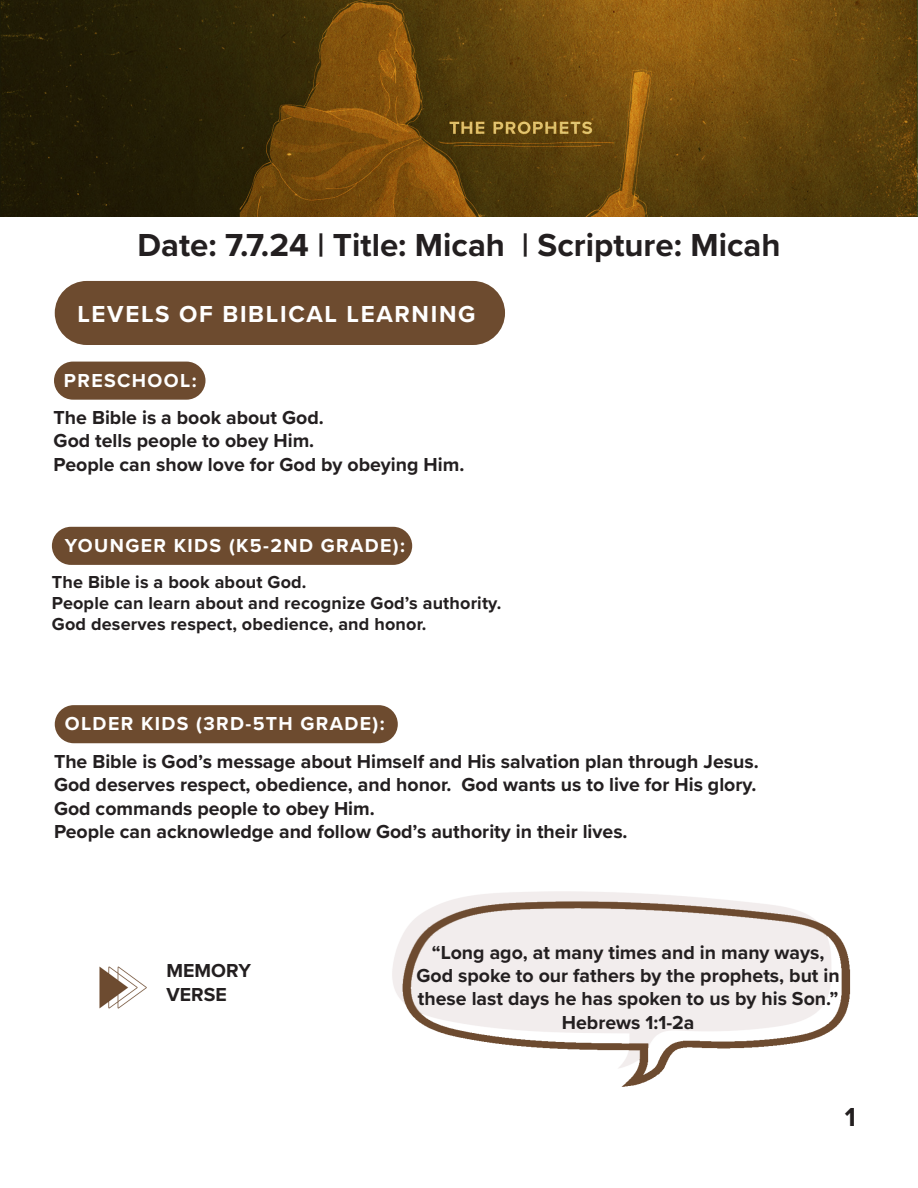
<style>
.page{position:relative;width:918px;height:1188px;background:#fff}
.page>*{position:absolute;margin:0;border:0;box-sizing:border-box;transform-origin:0 0}
.Lesson_Title{font:700 33px "Proxima Nova";color:#231f20}
.t1{font:700 27px "Proxima Nova";color:#231f20}
.Paragraph_Style_3{font:700 24px "Proxima Nova";letter-spacing:.07em;color:#fff}
.Paragraph_Style_2{font:700 19.5px "Proxima Nova";color:#231f20}
.Memory_Verse{font:700 19.5px/23.4px "Proxima Nova";color:#231f20;text-align:center}
.Paragraph_Style_1{font:700 19.5px "Proxima Nova";letter-spacing:.07em;color:#fff}
.Paragraph_Style_5{font:700 18px "Proxima Nova";letter-spacing:.01em;color:#231f20}
</style>
<div class="page">
<img style="left:0;top:0;width:918px;height:216px">
<img style="left:392px;top:891px;width:459px;height:196px">
<img style="left:99px;top:966px;width:48px;height:43px">
<div style="left:55px;top:281px;width:450px;height:64px;background:#6d4b2f;border-radius:32px"></div>
<div style="left:54px;top:362px;width:152px;height:38px;background:#6d4b2f;border-radius:19px"></div>
<div style="left:52px;top:527px;width:360px;height:38px;background:#6d4b2f;border-radius:19px"></div>
<div style="left:55px;top:705px;width:343px;height:38px;background:#6d4b2f;border-radius:19px"></div>
<p class="Lesson_Title" style="left:137px;top:220px;width:645px">Date: 7.7.24 | Title: Micah | Scripture: Micah</p>
<p class="Paragraph_Style_3" style="left:77px;top:296px;width:400px">LEVELS OF BIBLICAL LEARNING</p>
<p class="Paragraph_Style_1" style="left:64px;top:366px;width:134px">PRESCHOOL:</p>
<p class="Paragraph_Style_2" style="left:54px;top:403px;width:272px">The Bible is a book about God.</p>
<p class="Paragraph_Style_2" style="left:54px;top:426px;width:262px">God tells people to obey Him.</p>
<p class="Paragraph_Style_2" style="left:54px;top:450px;width:412px">People can show love for God by obeying Him.</p>
<p class="Paragraph_Style_1" style="left:65px;top:531px;width:342px">YOUNGER KIDS (K5-2ND GRADE):</p>
<p class="Paragraph_Style_5" style="left:52px;top:568px;width:256px">The Bible is a book about God.</p>
<p class="Paragraph_Style_5" style="left:52px;top:589px;width:451px">People can learn about and recognize God’s authority.</p>
<p class="Paragraph_Style_5" style="left:52px;top:610px;width:376px">God deserves respect, obedience, and honor.</p>
<p class="Paragraph_Style_1" style="left:65px;top:709px;width:321px">OLDER KIDS (3RD-5TH GRADE):</p>
<p class="Paragraph_Style_2" style="left:54px;top:747px;width:706px">The Bible is God’s message about Himself and His salvation plan through Jesus.</p>
<p class="Paragraph_Style_2" style="left:54px;top:770px;width:704px">God deserves respect, obedience, and honor. God wants us to live for His glory.</p>
<p class="Paragraph_Style_2" style="left:54px;top:794px;width:322px">God commands people to obey Him.</p>
<p class="Paragraph_Style_2" style="left:54px;top:817px;width:575px">People can acknowledge and follow God’s authority in their lives.</p>
<p class="Memory_Verse" style="left:167px;top:959px;width:86px">MEMORY</p>
<p class="Memory_Verse" style="left:167px;top:982px;width:62px">VERSE</p>
<p class="Memory_Verse" style="left:417px;top:940px;width:425px">“Long ago, at many times and in many ways, God spoke to our fathers by the prophets, but in these last days he has spoken to us by his Son.” Hebrews 1:1-2a</p>
<h2 class="t1" style="left:845px;top:1096px;width:13px">1</h2>
</div>
